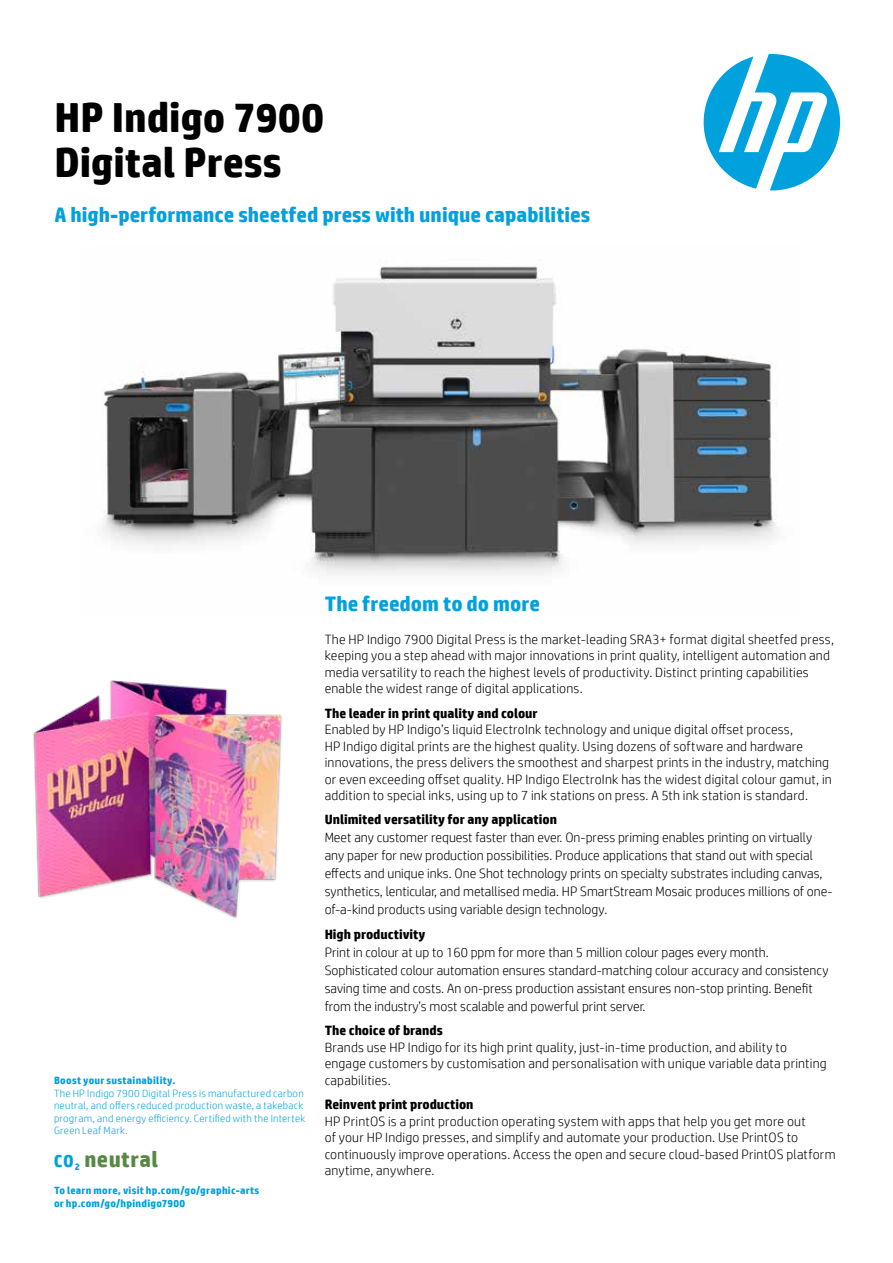
<style>
.page{position:relative;width:893px;height:1263px;background:#fff}
.page>*{position:absolute;margin:0;border:0;box-sizing:border-box;transform-origin:0 0}
.t1{font:700 42px/45px "HP Simplified";color:#000}
.t2{font:700 22.35px "HP Simplified";letter-spacing:.02em;color:#578844}
.t3{font:700 21px "HP Simplified";color:#00a1dd}
.t4{font:700 17.4px "HP Simplified";color:#00a1dd}
.t5{font:300 13.5px/16.5px "HP Simplified";letter-spacing:.015em;color:#000}
.t6{font:700 13.5px "HP Simplified";color:#000}
.t7{font:300 10.5px/12.6px "HP Simplified";letter-spacing:.025em;color:#00a1dd}
.t8{font:700 10.5px/13.5px "HP Simplified";letter-spacing:.025em;color:#00a1dd}
</style>
<div class="page">
<img style="left:102px;top:266px;width:675px;height:309px">
<img style="left:33px;top:680px;width:249px;height:238px">
<svg style="left:704px;top:54px;width:136px;height:136px"></svg>
<h1 class="t1" style="left:54px;top:95px;width:271px">HP Indigo 7900<br>Digital Press</h1>
<h3 class="t3" style="left:54px;top:203px;width:537px">A high-performance sheetfed press with unique capabilities</h3>
<p class="t8" style="left:54px;top:1073px;width:123px">Boost your sustainability.</p>
<p class="t7" style="left:54px;top:1086px;width:253px">The HP Indigo 7900 Digital Press is manufactured carbon neutral, and offers reduced production waste, a takeback program, and energy efficiency. Certified with the Intertek Green Leaf Mark.</p>
<p class="t4" style="left:54px;top:1151px;width:28px">CO<sub>2</sub></p>
<h2 class="t2" style="left:84px;top:1146px;width:75px">neutral</h2>
<p class="t8" style="left:54px;top:1183px;width:207px">To learn more, visit hp.com/go/graphic-arts or hp.com/go/hpindigo7900</p>
<h3 class="t3" style="left:325px;top:591px;width:217px">The freedom to do more</h3>
<p class="t5" style="left:325px;top:631px;width:511px">The HP Indigo 7900 Digital Press is the market-leading SRA3+ format digital sheetfed press, keeping you a step ahead with major innovations in print quality, intelligent automation and media versatility to reach the highest levels of productivity. Distinct printing capabilities enable the widest range of digital applications.</p>
<p class="t6" style="left:325px;top:705px;width:214px">The leader in print quality and colour</p>
<p class="t5" style="left:325px;top:721px;width:509px">Enabled by HP Indigo’s liquid ElectroInk technology and unique digital offset process,<br>HP Indigo digital prints are the highest quality. Using dozens of software and hardware innovations, the press delivers the smoothest and sharpest prints in the industry, matching or even exceeding offset quality. HP Indigo ElectroInk has the widest digital colour gamut, in addition to special inks, using up to 7 ink stations on press. A 5th ink station is standard.</p>
<p class="t6" style="left:325px;top:812px;width:234px">Unlimited versatility for any application</p>
<p class="t5" style="left:325px;top:829px;width:509px;line-height:18px">Meet any customer request faster than ever. On-press priming enables printing on virtually any paper for new production possibilities. Produce applications that stand out with special effects and unique inks. One Shot technology prints on specialty substrates including canvas, synthetics, lenticular, and metallised media. HP SmartStream Mosaic produces millions of one&shy;of-a-kind products using variable design technology.</p>
<p class="t6" style="left:325px;top:926px;width:102px">High productivity</p>
<p class="t5" style="left:325px;top:943px;width:505px;line-height:18px">Print in colour at up to 160 ppm for more than 5 million colour pages every month.<br>Sophisticated colour automation ensures standard-matching colour accuracy and consistency saving time and costs. An on-press production assistant ensures non-stop printing. Benefit from the industry’s most scalable and powerful print server.</p>
<p class="t6" style="left:325px;top:1022px;width:120px">The choice of brands</p>
<p class="t5" style="left:325px;top:1038px;width:504px">Brands use HP Indigo for its high print quality, just-in-time production, and ability to engage customers by customisation and personalisation with unique variable data printing capabilities.</p>
<p class="t6" style="left:325px;top:1096px;width:150px">Reinvent print production</p>
<p class="t5" style="left:325px;top:1112px;width:512px">HP PrintOS is a print production operating system with apps that help you get more out<br>of your HP Indigo presses, and simplify and automate your production. Use PrintOS to continuously improve operations. Access the open and secure cloud-based PrintOS platform anytime, anywhere.</p>
</div>
